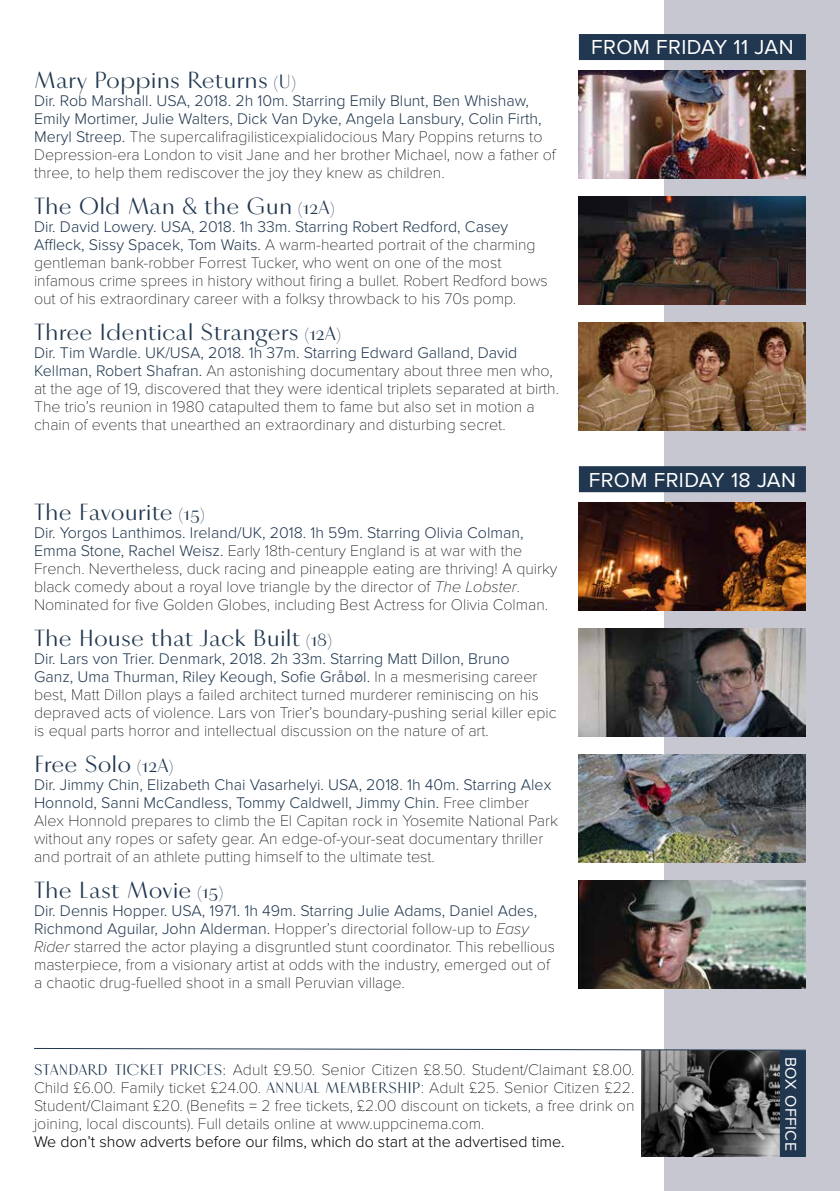
<style>
.page{position:relative;width:840px;height:1191px;background:#fff}
.page>*{position:absolute;margin:0;border:0;box-sizing:border-box;transform-origin:0 0}
.t1{font:24px "Vinter";color:#20374f}
.t2{font:21px "Proxima Nova";letter-spacing:.02em;color:#fff}
.t3{font:100 16px/18px "Proxima Nova T";color:#000}
.t4{font:300 16px/18px "Proxima Nova";color:#20374f}
.t5{font:300 16px "Proxima Nova";color:#000}
.t6{font:16px "Proxima Nova";letter-spacing:.03em;color:#fff}
.s1{font-size:20px}
.s2{font-family:"Proxima Nova";font-weight:300;color:#20374f}
.s3{font-family:"Proxima Nova";font-style:italic}
.s4{font-family:"Proxima Nova T";font-weight:100;color:#000}
.s5{font-family:"Vinter";font-weight:400;color:#20374f}
</style>
<div class="page">
<div style="left:663px;top:0;width:176px;height:1191px;background:#c7c7d1"></div>
<img style="left:578px;top:70px;width:227px;height:108px">
<div style="left:578px;top:466px;width:227px;height:26px;background:#20374f"></div>
<img style="left:578px;top:880px;width:227px;height:108px">
<img style="left:578px;top:628px;width:227px;height:108px">
<img style="left:578px;top:322px;width:227px;height:108px">
<div style="left:578px;top:34px;width:227px;height:26px;background:#20374f"></div>
<img style="left:578px;top:196px;width:227px;height:108px">
<img style="left:578px;top:754px;width:227px;height:108px">
<img style="left:578px;top:502px;width:227px;height:108px">
<img style="left:641px;top:1050px;width:138px;height:107px">
<div style="left:779px;top:1050px;width:26px;height:107px;background:#20374f"></div>
<svg style="left:34px;top:1048px;width:772px;height:2px"></svg>
<h1 class="t1" style="left:34px;top:65px;width:263px">Mary Poppins Returns <span class="s1">(U)</span></h1>
<p class="t4" style="left:34px;top:92px;width:509px">Dir. Rob Marshall. USA, 2018. 2h 10m. Starring Emily Blunt, Ben Whishaw,<br>Emily Mortimer, Julie Walters, Dick Van Dyke, Angela Lansbury, Colin Firth,</p>
<p class="t3" style="left:34px;top:128px;width:523px"><span class="s2">Meryl Streep.</span> The supercalifragilisticexpialidocious Mary Poppins returns to<br>Depression-era London to visit Jane and her brother Michael, now a father of three, to help them rediscover the joy they knew as children.</p>
<h1 class="t1" style="left:34px;top:191px;width:302px">The Old Man &amp; the Gun <span class="s1">(12A)</span></h1>
<p class="t4" style="left:34px;top:218px;width:475px">Dir. David Lowery. USA, 2018. 1h 33m. Starring Robert Redford, Casey</p>
<p class="t3" style="left:34px;top:236px;width:515px"><span class="s2">Affleck, Sissy Spacek, Tom Waits.</span> A warm-hearted portrait of the charming gentleman bank-robber Forrest Tucker, who went on one of the most infamous crime sprees in history without firing a bullet. Robert Redford bows out of his extraordinary career with a folksy throwback to his 70s pomp.</p>
<h1 class="t1" style="left:34px;top:317px;width:308px">Three Identical Strangers <span class="s1">(12A)</span></h1>
<p class="t4" style="left:34px;top:344px;width:484px">Dir. Tim Wardle. UK/USA, 2018. 1h 37m. Starring Edward Galland, David</p>
<p class="t3" style="left:34px;top:362px;width:526px"><span class="s2">Kellman, Robert Shafran.</span> An astonishing documentary about three men who, at the age of 19, discovered that they were identical triplets separated at birth.<br>The trio’s reunion in 1980 catapulted them to fame but also set in motion a chain of events that unearthed an extraordinary and disturbing secret.</p>
<h1 class="t1" style="left:34px;top:497px;width:172px">The Favourite <span class="s1">(15)</span></h1>
<p class="t4" style="left:34px;top:524px;width:491px">Dir. Yorgos Lanthimos. Ireland/UK, 2018. 1h 59m. Starring Olivia Colman,</p>
<p class="t3" style="left:34px;top:542px;width:524px"><span class="s2">Emma Stone, Rachel Weisz.</span> Early 18th-century England is at war with the French. Nevertheless, duck racing and pineapple eating are thriving! A quirky black comedy about a royal love triangle by the director of <span class="s3">The Lobster</span>.<br>Nominated for five Golden Globes, including Best Actress for Olivia Colman.</p>
<h1 class="t1" style="left:34px;top:623px;width:299px">The House that Jack Built <span class="s1">(18)</span></h1>
<p class="t4" style="left:34px;top:650px;width:504px">Dir. Lars von Trier. Denmark, 2018. 2h 33m. Starring Matt Dillon, Bruno<br>Ganz, Uma Thurman, Riley Keough, Sofie Gråbøl. <span class="s4">In a mesmerising career</span></p>
<p class="t3" style="left:34px;top:686px;width:523px">best, Matt Dillon plays a failed architect turned murderer reminiscing on his depraved acts of violence. Lars von Trier’s boundary-pushing serial killer epic is equal parts horror and intellectual discussion on the nature of art.</p>
<h1 class="t1" style="left:34px;top:749px;width:141px">Free Solo <span class="s1">(12A)</span></h1>
<p class="t4" style="left:34px;top:776px;width:518px">Dir. Jimmy Chin, Elizabeth Chai Vasarhelyi. USA, 2018. 1h 40m. Starring Alex<br>Honnold, Sanni McCandless, Tommy Caldwell, Jimmy Chin. <span class="s4">Free climber</span></p>
<p class="t3" style="left:34px;top:812px;width:525px">Alex Honnold prepares to climb the El Capitan rock in Yosemite National Park without any ropes or safety gear. An edge-of-your-seat documentary thriller and portrait of an athlete putting himself to the ultimate test.</p>
<h1 class="t1" style="left:34px;top:875px;width:190px">The Last Movie <span class="s1">(15)</span></h1>
<p class="t4" style="left:34px;top:902px;width:504px">Dir. Dennis Hopper. USA, 1971. 1h 49m. Starring Julie Adams, Daniel Ades,</p>
<p class="t3" style="left:34px;top:920px;width:522px"><span class="s2">Richmond Aguilar, John Alderman.</span> Hopper’s directorial follow-up to <span class="s3">Easy Rider</span> starred the actor playing a disgruntled stunt coordinator. This rebellious masterpiece, from a visionary artist at odds with the industry, emerged out of a chaotic drug-fuelled shoot in a small Peruvian village.</p>
<h2 class="t2" style="left:591px;top:35px;width:204px">FROM FRIDAY 11 JAN</h2>
<h2 class="t2" style="left:588px;top:467px;width:209px">FROM FRIDAY 18 JAN</h2>
<p class="t3" style="left:34px;top:1060px;width:601px;text-align:justify"><span class="s5">STANDARD TICKET PRICES:</span> Adult £9.50. Senior Citizen £8.50. Student/Claimant £8.00.<br>Child £6.00. Family ticket £24.00. <span class="s5">ANNUAL MEMBERSHIP</span>: Adult £25. Senior Citizen £22.<br>Student/Claimant £20. (Benefits = 2 free tickets, £2.00 discount on tickets, a free drink on joining, local discounts). Full details online at www.uppcinema.com.</p>
<p class="t5" style="left:34px;top:1132px;width:532px">We don’t show adverts before our films, which do start at the advertised time.</p>
<p class="t6" style="left:799px;top:1056px;width:96px;rotate:90deg">BOX OFFICE</p>
</div>
